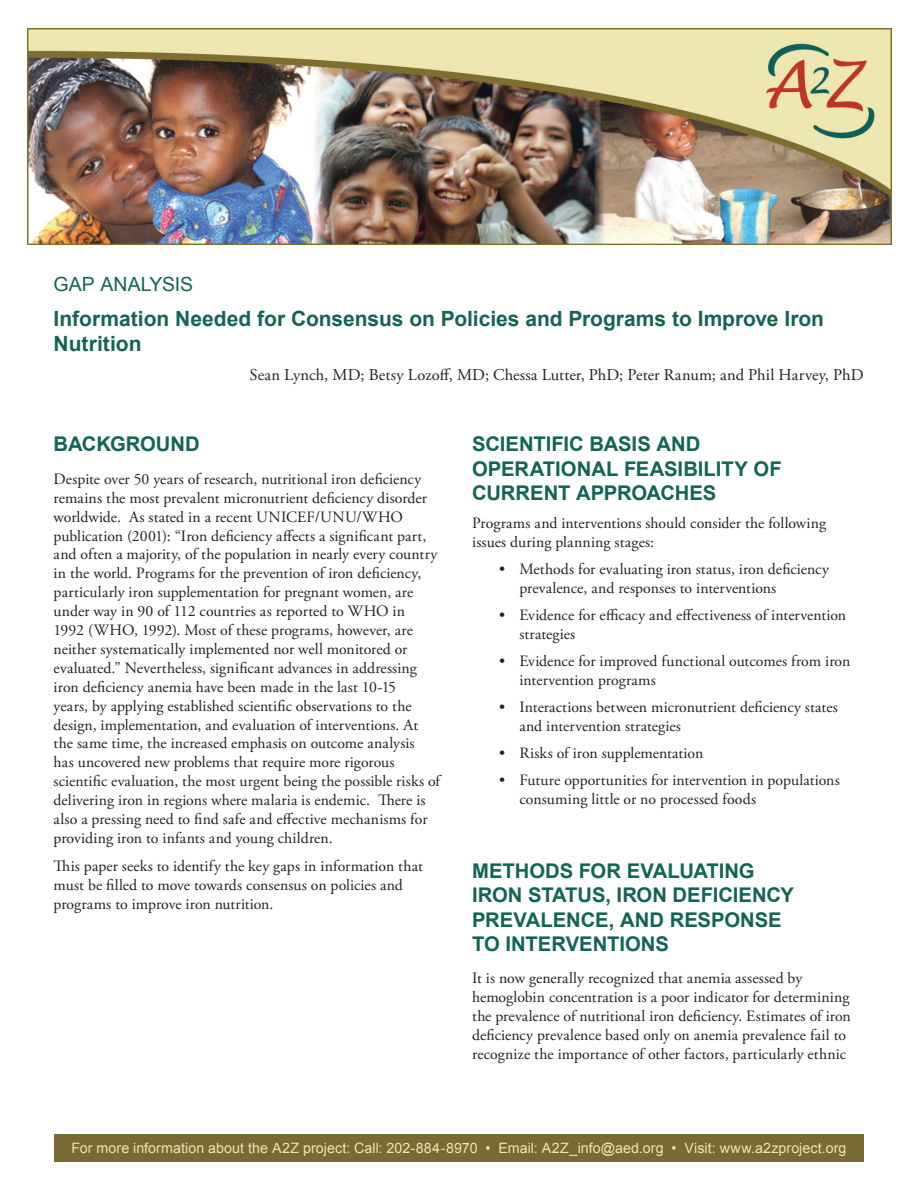
<style>
.page{position:relative;width:918px;height:1188px;background:#fff}
.page>*{position:absolute;margin:0;border:0;box-sizing:border-box;transform-origin:0 0}
.body{font:700 21px/25.2px "Arial";color:#136456}
.body-2{font:700 20.25px/24.3px "Arial";letter-spacing:-.005em;color:#136456}
.Heading_1{font:19.5px "Arial";color:#136456}
.body-3{font:16.5px "Adobe Garamond Pro";letter-spacing:.01em;color:#231f20}
.body-4{font:15.75px/18.9px "Adobe Garamond Pro";letter-spacing:.005em;color:#231f20}
.bullets{font:15.75px/18.9px "Adobe Garamond Pro";color:#231f20}
.t1{font:14.25px "Arial";letter-spacing:.005em;color:#ede7b1}
</style>
<div class="page">
<div style="left:54px;top:1134px;width:810px;height:28px;background:#796932"></div>
<img style="left:28px;top:28px;width:864px;height:216px">
<p class="Heading_1" style="left:54px;top:271px;width:141px">GAP ANALYSIS</p>
<p class="body" style="left:54px;top:306px;width:772px">Information Needed for Consensus on Policies and Programs to Improve Iron<br>Nutrition</p>
<p class="body-3" style="left:250px;top:365px;width:616px">Sean Lynch, MD; Betsy Lozoff, MD; Chessa Lutter, PhD; Peter Ranum; and Phil Harvey, PhD</p>
<p class="body-2" style="left:54px;top:433px;width:147px">BACKGROUND</p>
<p class="body-4" style="left:54px;top:470px;width:388px">Despite over 50 years of research, nutritional iron deficiency remains the most prevalent micronutrient deficiency disorder worldwide. As stated in a recent UNICEF/UNU/WHO publication (2001): “Iron deficiency affects a significant part, and often a majority, of the population in nearly every country in the world. Programs for the prevention of iron deficiency, particularly iron supplementation for pregnant women, are under way in 90 of 112 countries as reported to WHO in<br>1992 (WHO, 1992). Most of these programs, however, are neither systematically implemented nor well monitored or evaluated.” Nevertheless, significant advances in addressing iron deficiency anemia have been made in the last 10-15<br>years, by applying established scientific observations to the design, implementation, and evaluation of interventions. At the same time, the increased emphasis on outcome analysis<br>has uncovered new problems that require more rigorous scientific evaluation, the most urgent being the possible risks of delivering iron in regions where malaria is endemic. There is also a pressing need to find safe and effective mechanisms for providing iron to infants and young children.</p>
<p class="body-4" style="left:54px;top:857px;width:371px">This paper seeks to identify the key gaps in information that must be filled to move towards consensus on policies and programs to improve iron nutrition.</p>
<p class="body-2" style="left:472px;top:433px;width:311px">SCIENTIFIC BASIS AND<br>OPERATIONAL FEASIBILITY OF<br>CURRENT APPROACHES</p>
<p class="body-4" style="left:472px;top:515px;width:356px">Programs and interventions should consider the following issues during planning stages:</p>
<p class="bullets" style="left:519px;top:560px;width:311px">Methods for evaluating iron status, iron deficiency prevalence, and responses to interventions</p>
<p class="bullets" style="left:519px;top:606px;width:328px">Evidence for efficacy and effectiveness of intervention strategies</p>
<p class="bullets" style="left:519px;top:652px;width:332px">Evidence for improved functional outcomes from iron intervention programs</p>
<p class="bullets" style="left:519px;top:698px;width:320px">Interactions between micronutrient deficiency states and intervention strategies</p>
<p class="bullets" style="left:519px;top:744px;width:185px">Risks of iron supplementation</p>
<p class="bullets" style="left:519px;top:771px;width:322px">Future opportunities for intervention in populations consuming little or no processed foods</p>
<p class="body-4" style="left:499px;top:560px;width:8px">•</p>
<p class="body-4" style="left:499px;top:606px;width:8px">•</p>
<p class="body-4" style="left:499px;top:652px;width:8px">•</p>
<p class="body-4" style="left:499px;top:698px;width:8px">•</p>
<p class="body-4" style="left:499px;top:740px;width:8px;line-height:27px">• •</p>
<p class="body-2" style="left:472px;top:860px;width:323px">METHODS FOR EVALUATING<br>IRON STATUS, IRON DEFICIENCY<br>PREVALENCE, AND RESPONSE<br>TO INTERVENTIONS</p>
<p class="body-4" style="left:472px;top:969px;width:380px">It is now generally recognized that anemia assessed by hemoglobin concentration is a poor indicator for determining the prevalence of nutritional iron deficiency. Estimates of iron deficiency prevalence based only on anemia prevalence fail to recognize the importance of other factors, particularly ethnic</p>
<p class="t1" style="left:71px;top:1139px;width:777px">For more information about the A2Z project: Call: 202-884-8970 • Email: A2Z_info@aed.org • Visit: www.a2zproject.org</p>
</div>
